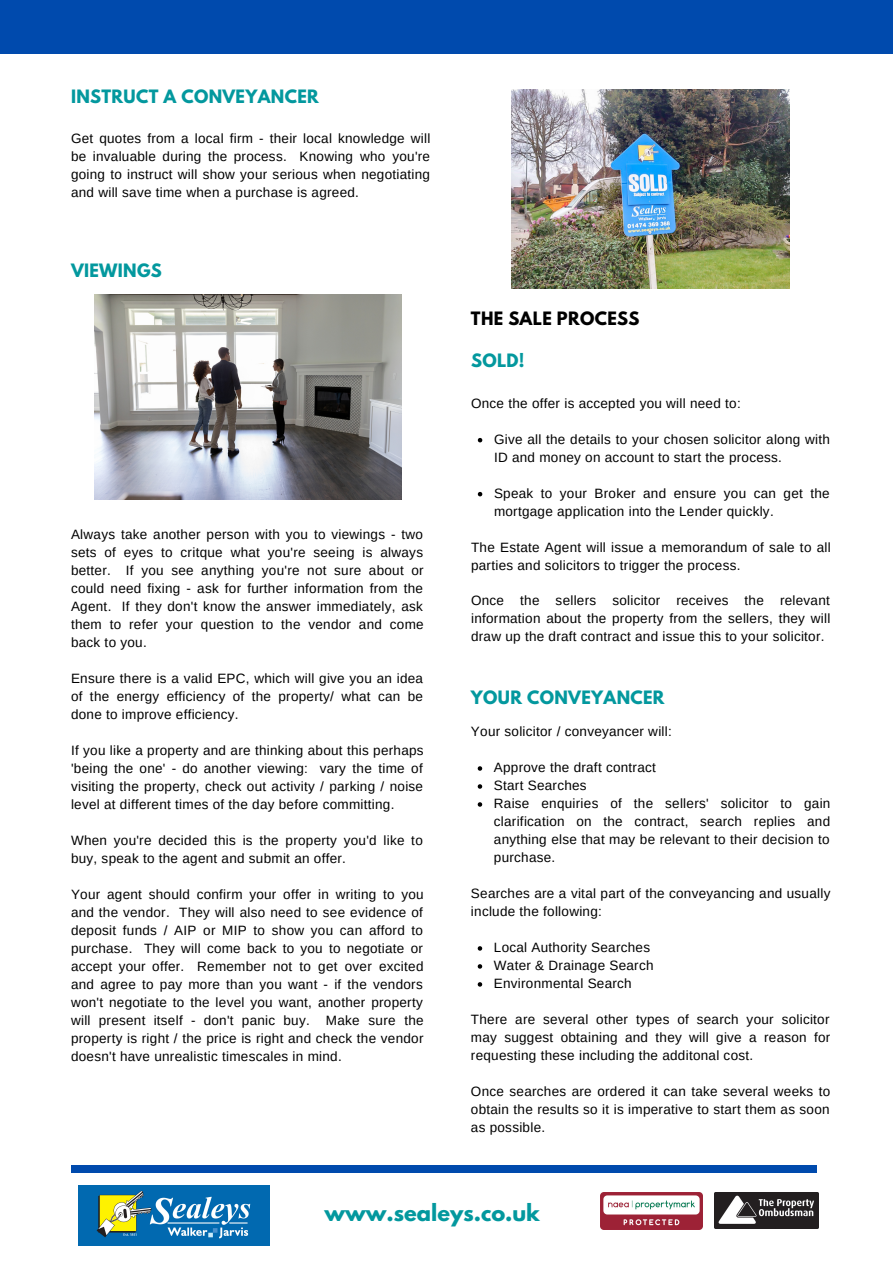
<style>
.page{position:relative;width:893px;height:1264px;background:#fff}
.page>*{position:absolute;margin:0;border:0;box-sizing:border-box;transform-origin:0 0}
.t1{font:700 21px "League Spartan";color:#03989e}
.t2{font:700 16.35px "League Spartan";letter-spacing:.02em;color:#03989e}
.t3{font:700 16.35px "League Spartan";letter-spacing:.02em;color:#000}
.t4{font:13.5px/18px "Arimo";letter-spacing:.02em;color:#000;text-align:justify}
</style>
<div class="page">
<div style="left:0;top:0;width:892px;height:54px;background:#004aad"></div>
<div style="left:71px;top:1165px;width:745px;height:7px;background:#004aad"></div>
<img style="left:600px;top:1192px;width:102px;height:37px">
<img style="left:714px;top:1192px;width:104px;height:36px">
<img style="left:79px;top:1185px;width:190px;height:60px">
<img style="left:512px;top:89px;width:277px;height:199px">
<img style="left:94px;top:295px;width:307px;height:204px">
<svg style="left:478px;top:438px;width:4px;height:4px"></svg>
<svg style="left:478px;top:492px;width:4px;height:4px"></svg>
<svg style="left:477px;top:766px;width:5px;height:4px"></svg>
<svg style="left:477px;top:784px;width:5px;height:4px"></svg>
<svg style="left:477px;top:802px;width:5px;height:4px"></svg>
<svg style="left:477px;top:946px;width:5px;height:4px"></svg>
<svg style="left:477px;top:964px;width:5px;height:4px"></svg>
<svg style="left:477px;top:982px;width:5px;height:4px"></svg>
<p class="t2" style="left:71px;top:88px;width:249px">INSTRUCT A CONVEYANCER</p>
<p class="t4" style="left:71px;top:129px;width:361px">Get quotes from a local firm - their local knowledge will be invaluable during the process. Knowing who you're going to instruct will show your serious when negotiating and will save time when a purchase is agreed.</p>
<p class="t2" style="left:71px;top:263px;width:92px">VIEWINGS</p>
<p class="t4" style="left:71px;top:525px;width:354px">Always take another person with you to viewings - two sets of eyes to critque what you're seeing is always better. If you see anything you're not sure about or could need fixing - ask for further information from the Agent. If they don't know the answer immediately, ask them to refer your question to the vendor and come back to you.</p>
<p class="t4" style="left:71px;top:669px;width:353px">Ensure there is a valid EPC, which will give you an idea of the energy efficiency of the property/ what can be done to improve efficiency.</p>
<p class="t4" style="left:71px;top:741px;width:354px">If you like a property and are thinking about this perhaps 'being the one' - do another viewing: vary the time of visiting the property, check out activity / parking / noise level at different times of the day before committing.</p>
<p class="t4" style="left:71px;top:831px;width:353px">When you're decided this is the property you'd like to buy, speak to the agent and submit an offer.</p>
<p class="t4" style="left:71px;top:885px;width:354px">Your agent should confirm your offer in writing to you and the vendor. They will also need to see evidence of deposit funds / AIP or MIP to show you can afford to purchase. They will come back to you to negotiate or accept your offer. Remember not to get over excited and agree to pay more than you want - if the vendors won't negotiate to the level you want, another property will present itself - don't panic buy. Make sure the property is right / the price is right and check the vendor doesn't have unrealistic timescales in mind.</p>
<p class="t3" style="left:471px;top:310px;width:170px">THE SALE PROCESS</p>
<p class="t2" style="left:471px;top:352px;width:55px">SOLD!</p>
<p class="t4" style="left:471px;top:394px;width:271px">Once the offer is accepted you will need to:</p>
<p class="t4" style="left:494px;top:430px;width:337px">Give all the details to your chosen solicitor along with<br>ID and money on account to start the process.</p>
<p class="t4" style="left:494px;top:484px;width:337px">Speak to your Broker and ensure you can get the mortgage application into the Lender quickly.</p>
<p class="t4" style="left:471px;top:538px;width:361px">The Estate Agent will issue a memorandum of sale to all parties and solicitors to trigger the process.</p>
<p class="t4" style="left:471px;top:592px;width:361px">Once the sellers solicitor receives the relevant information about the property from the sellers, they will draw up the draft contract and issue this to your solicitor.</p>
<p class="t2" style="left:471px;top:689px;width:195px">YOUR CONVEYANCER</p>
<p class="t4" style="left:471px;top:722px;width:202px">Your solicitor / conveyancer will:</p>
<p class="t4" style="left:494px;top:758px;width:338px;text-align:left">Approve the draft contract<br>Start Searches<br>Raise enquiries of the sellers' solicitor to gain clarification on the contract, search replies and anything else that may be relevant to their decision to purchase.</p>
<p class="t4" style="left:471px;top:884px;width:361px">Searches are a vital part of the conveyancing and usually include the following:</p>
<p class="t4" style="left:494px;top:938px;width:161px;text-align:left">Local Authority Searches<br>Water &amp; Drainage Search<br>Environmental Search</p>
<p class="t4" style="left:471px;top:1010px;width:361px">There are several other types of search your solicitor may suggest obtaining and they will give a reason for requesting these including the additonal cost.</p>
<p class="t4" style="left:471px;top:1082px;width:361px">Once searches are ordered it can take several weeks to obtain the results so it is imperative to start them as soon as possible.</p>
<h1 class="t1" style="left:324px;top:1201px;width:217px">www.sealeys.co.uk</h1>
</div>
